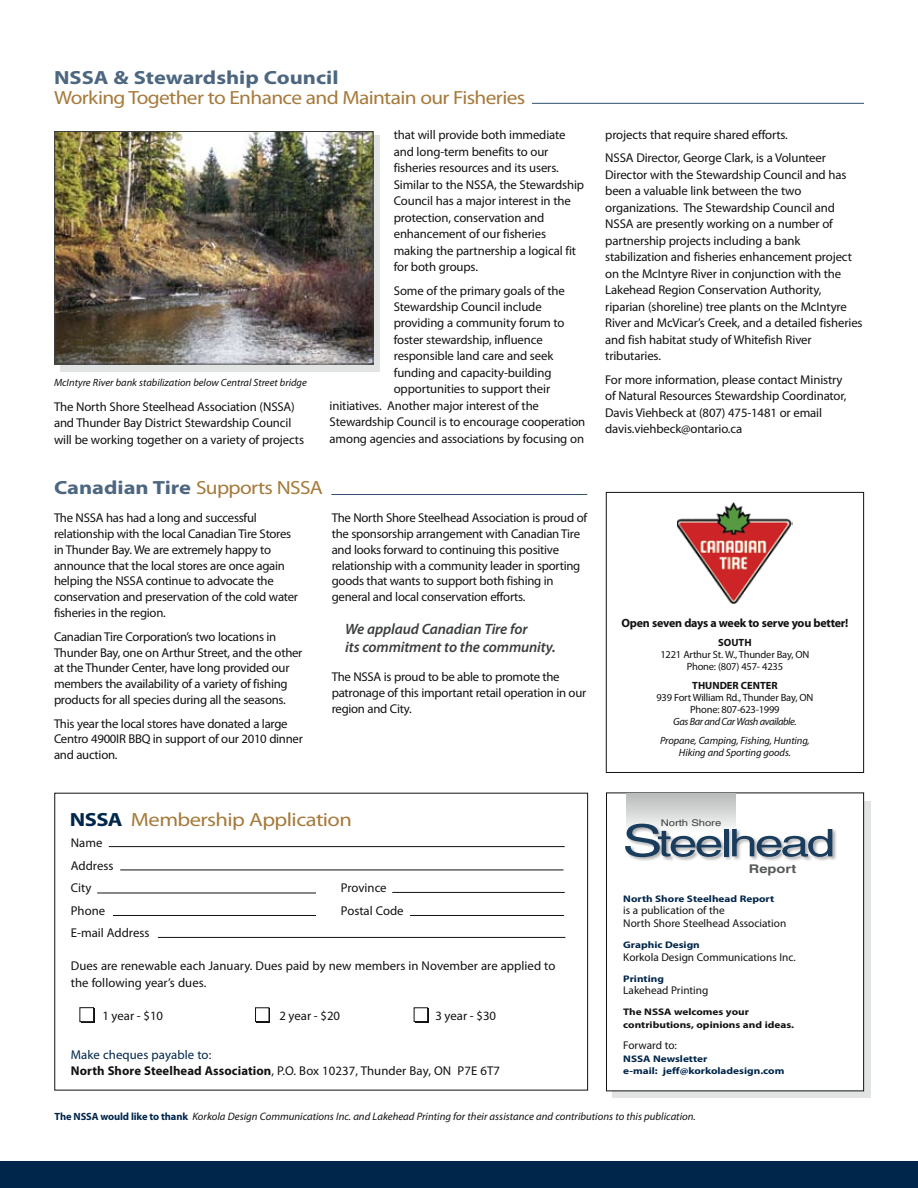
<style>
.page{position:relative;width:918px;height:1188px;background:#fff}
.page>*{position:absolute;margin:0;border:0;box-sizing:border-box;transform-origin:0 0}
.t1{font:38.1px "Helvetica";letter-spacing:-.06em;color:#1a3c5d;scale:1.37 1}
.t2{font:700 19.2px "Myriad Pro";color:#4d6781;scale:1.18 1}
.t3{font:19.2px "Myriad Pro";letter-spacing:-.03em;color:#a67a3b;scale:1.12 1}
.t4{font:19.2px "Myriad Pro";letter-spacing:-.03em;color:#a67a3b;scale:1.18 1}
.t5{font:italic 600 15px/18px "Myriad Pro";letter-spacing:-.01em;color:#3d3f3f}
.t6{font:12.75px/16.5px "Myriad Pro";letter-spacing:-.01em;color:#121212}
.t7{font:700 12px "Myriad Pro";letter-spacing:-.02em;color:#121212}
.t8{font:700 12px "Helvetica";color:#565958;scale:1.22 1}
.t9{font:11.25px/12.8px "Myriad Pro";color:#121212}
.t10{font:italic 10.8px "Myriad Pro";color:#121212}
.t11{font:italic 10.5px/18.8px "Myriad Pro";letter-spacing:-.01em;color:#121212;text-align:center}
.t12{font:10.5px/12px "Myriad Pro";letter-spacing:-.02em;color:#121212;text-align:center}
.t13{font:700 10.5px "Myriad Pro";color:#121212}
.t14{font:700 9.6px/12.8px "Myriad Pro";color:#00264b;scale:1.18 1}
.t15{font:700 9.6px/12.8px "Myriad Pro";color:#121212;scale:1.18 1}
.t16{font:9.15px "Helvetica";color:#3d3f3f;scale:1.22 1}
.s1{font-weight:400;color:#a67a3b}
.s2{font-weight:700;color:#00264b}
.s3{color:#00264b}
.s4{font-weight:700}
.s5{font-size:44.25px}
.s6{font-weight:700;font-style:normal;font-size:10.5px;color:#00264b}
</style>
<div class="page">
<div style="left:606px;top:492px;width:258px;height:281px;border:1px solid #121212"></div>
<img style="left:677px;top:502px;width:115px;height:102px">
<div style="left:54px;top:793px;width:534px;height:297px;border:1px solid #121212"></div>
<hr style="left:109px;top:846px;width:456px;height:1px;background:#121212">
<hr style="left:120px;top:870px;width:443px;height:1px;background:#121212">
<hr style="left:97px;top:893px;width:219px;height:1px;background:#121212">
<hr style="left:392px;top:892px;width:173px;height:1px;background:#121212">
<hr style="left:113px;top:915px;width:203px;height:1px;background:#121212">
<hr style="left:410px;top:915px;width:154px;height:1px;background:#121212">
<hr style="left:158px;top:937px;width:407px;height:1px;background:#121212">
<div style="left:81px;top:1008px;width:14px;height:15px;background:#121212"></div>
<div style="left:80px;top:1008px;width:14px;height:14px;background:#fff"></div>
<div style="left:80px;top:1007px;width:14px;height:15px;border:1px solid #121212"></div>
<div style="left:256px;top:1008px;width:14px;height:15px;background:#121212"></div>
<div style="left:256px;top:1008px;width:13px;height:14px;background:#fff"></div>
<div style="left:255px;top:1007px;width:14px;height:15px;border:1px solid #121212"></div>
<div style="left:415px;top:1008px;width:14px;height:15px;background:#121212"></div>
<div style="left:414px;top:1008px;width:14px;height:14px;background:#fff"></div>
<div style="left:414px;top:1007px;width:14px;height:15px;border:1px solid #121212"></div>
<div style="left:0;top:1161px;width:918px;height:27px;background:#00264b"></div>
<svg style="left:612px;top:801px;width:258px;height:296px;background:#d9dbda"></svg>
<div style="left:607px;top:793px;width:257px;height:298px;background:#fff"></div>
<div style="left:606px;top:793px;width:258px;height:298px;border:1px solid #121212"></div>
<svg style="left:626px;top:793px;width:110px;height:30px;background:#cfd2d1"></svg>
<div style="left:624px;top:823px;width:213px;height:39px;background:#121212;opacity:.35"></div>
<hr style="left:532px;top:103px;width:332px;height:1px;background:#33516f">
<div style="left:61px;top:135px;width:319px;height:236px;background:#e2e4e3"></div>
<img style="left:56px;top:133px;width:316px;height:230px">
<div style="left:54px;top:131px;width:320px;height:234px;border:1px solid #3d3f3f"></div>
<hr style="left:331px;top:494px;width:256px;height:1px;background:#33516f">
<h2 class="t2" style="left:54px;top:67px;width:243px">NSSA &amp; Stewardship Council</h2>
<h2 class="t3" style="left:54px;top:87px;width:422px">Working Together to Enhance and Maintain our Fisheries</h2>
<p class="t11" style="left:54px;top:374px;width:254px">McIntyre River bank stabilization below Central Street bridge</p>
<p class="t6" style="left:54px;top:398px;width:252px">The North Shore Steelhead Association (NSSA) and Thunder Bay District Stewardship Council will be working together on a variety of projects</p>
<p class="t6" style="left:394px;top:127px;width:192px">that will provide both immediate and long-term benefits to our fisheries resources and its users.<br>Similar to the NSSA, the Stewardship<br>Council has a major interest in the protection, conservation and enhancement of our fisheries making the partnership a logical fit for both groups.</p>
<p class="t6" style="left:394px;top:282px;width:173px">Some of the primary goals of the</p>
<p class="t6" style="left:394px;top:299px;width:149px">Stewardship Council include</p>
<p class="t6" style="left:394px;top:315px;width:172px">providing a community forum to</p>
<p class="t6" style="left:394px;top:332px;width:150px">foster stewardship, influence</p>
<p class="t6" style="left:394px;top:348px;width:161px">responsible land care and seek</p>
<p class="t6" style="left:394px;top:365px;width:159px">funding and capacity-building</p>
<p class="t6" style="left:394px;top:381px;width:158px">opportunities to support their</p>
<p class="t6" style="left:330px;top:398px;width:211px">initiatives. Another major interest of the</p>
<p class="t6" style="left:330px;top:414px;width:257px">Stewardship Council is to encourage cooperation</p>
<p class="t6" style="left:330px;top:431px;width:256px">among agencies and associations by focusing on</p>
<h2 class="t2" style="left:54px;top:477px;width:229px">Canadian Tire <span class="s1">Supports NSSA</span></h2>
<p class="t6" style="left:54px;top:511px;width:246px;line-height:15.8px">The NSSA has had a long and successful relationship with the local Canadian Tire Stores in Thunder Bay. We are extremely happy to announce that the local stores are once again helping the NSSA continue to advocate the conservation and preservation of the cold water fisheries in the region.</p>
<p class="t6" style="left:54px;top:629px;width:250px;line-height:15.8px">Canadian Tire Corporation’s two locations in Thunder Bay, one on Arthur Street, and the other at the Thunder Center, have long provided our members the availability of a variety of fishing products for all species during all the seasons.</p>
<p class="t6" style="left:54px;top:716px;width:250px;line-height:15.8px">This year the local stores have donated a large<br>Centro 4900IR BBQ in support of our 2010 dinner and auction.</p>
<p class="t6" style="left:332px;top:511px;width:257px;line-height:15.8px">The North Shore Steelhead Association is proud of the sponsorship arrangement with Canadian Tire and looks forward to continuing this positive relationship with a community leader in sporting goods that wants to support both fishing in general and local conservation efforts.</p>
<p class="t5" style="left:345px;top:620px;width:212px">We applaud Canadian Tire for<br>its commitment to the community.</p>
<p class="t6" style="left:332px;top:669px;width:256px;line-height:15.8px">The NSSA is proud to be able to promote the patronage of this important retail operation in our region and City.</p>
<p class="t6" style="left:605px;top:124px;width:222px;line-height:23.2px">projects that require shared efforts.<br>NSSA Director, George Clark, is a Volunteer</p>
<p class="t6" style="left:605px;top:167px;width:259px">Director with the Stewardship Council and has been a valuable link between the two organizations. The Stewardship Council and NSSA are presently working on a number of partnership projects including a bank stabilization and fisheries enhancement project on the McIntyre River in conjunction with the Lakehead Region Conservation Authority, riparian (shoreline) tree plants on the McIntyre River and McVicar’s Creek, and a detailed fisheries and fish habitat study of Whitefish River tributaries.</p>
<p class="t6" style="left:605px;top:371px;width:243px">For more information, please contact Ministry of Natural Resources Stewardship Coordinator, Davis Viehbeck at (807) 475-1481 or email davis.viehbeck@ontario.ca</p>
<p class="t7" style="left:621px;top:617px;width:229px">Open seven days a week to serve you better!</p>
<p class="t13" style="left:718px;top:637px;width:35px">South</p>
<p class="t12" style="left:660px;top:649px;width:151px">1221 Arthur St. W., Thunder Bay, ON<br>Phone: (807) 457- 4235</p>
<p class="t13" style="left:692px;top:680px;width:85px">Thunder Center</p>
<p class="t12" style="left:656px;top:692px;width:159px">939 Fort William Rd., Thunder Bay, ON<br>Phone: 807-623-1999</p>
<p class="t11" style="left:660px;top:712px;width:151px">Gas Bar and Car Wash available.<br>Propane, Camping, Fishing, Hunting,</p>
<p class="t11" style="left:679px;top:743px;width:113px">Hiking and Sporting goods.</p>
<h2 class="t4" style="left:70px;top:809px;width:241px"><span class="s2">NSSA</span> Membership Application</h2>
<p class="t6" style="left:71px;top:832px;width:44px;line-height:22.5px">Name<br>Address<br>City</p>
<p class="t6" style="left:341px;top:880px;width:47px">Province</p>
<p class="t6" style="left:71px;top:903px;width:36px">Phone</p>
<p class="t6" style="left:341px;top:903px;width:64px">Postal Code</p>
<p class="t6" style="left:71px;top:925px;width:80px">E-mail Address</p>
<p class="t6" style="left:71px;top:958px;width:486px">Dues are renewable each January. Dues paid by new members in November are applied to the following year’s dues.</p>
<p class="t6" style="left:102px;top:1008px;width:62px">1 year - $10</p>
<p class="t6" style="left:279px;top:1008px;width:62px">2 year - $20</p>
<p class="t6" style="left:435px;top:1008px;width:62px">3 year - $30</p>
<p class="t6" style="left:71px;top:1047px;width:431px"><span class="s3">Make cheques payable to:<br></span><span class="s4">North Shore Steelhead Association</span>, P.O. Box 10237, Thunder Bay, ON P7E 6T7</p>
<p class="t16" style="left:661px;top:817px;width:51px">North Shore</p>
<h1 class="t1" style="left:622px;top:821px;width:157px"><span class="s5">S</span>teelhead</h1>
<p class="t8" style="left:749px;top:861px;width:40px">Report</p>
<p class="t14" style="left:623px;top:892px;width:129px">North Shore Steelhead Report</p>
<p class="t9" style="left:623px;top:905px;width:165px">is a publication of the<br>North Shore Steelhead Association</p>
<p class="t14" style="left:623px;top:939px;width:66px">Graphic Design</p>
<p class="t9" style="left:623px;top:951px;width:174px">Korkola Design Communications Inc.</p>
<p class="t14" style="left:623px;top:972px;width:36px">Printing</p>
<p class="t9" style="left:623px;top:984px;width:87px">Lakehead Printing</p>
<p class="t15" style="left:623px;top:1006px;width:146px">The NSSA welcomes your contributions, opinions and ideas.</p>
<p class="t9" style="left:623px;top:1039px;width:55px">Forward to:</p>
<p class="t14" style="left:623px;top:1052px;width:138px">NSSA Newsletter<br>e-mail: jeff@korkoladesign.com</p>
<p class="t10" style="left:55px;top:1110px;width:643px"><span class="s6">The NSSA would like to thank</span> Korkola Design Communications Inc. and Lakehead Printing for their assistance and contributions to this publication.</p>
</div>
